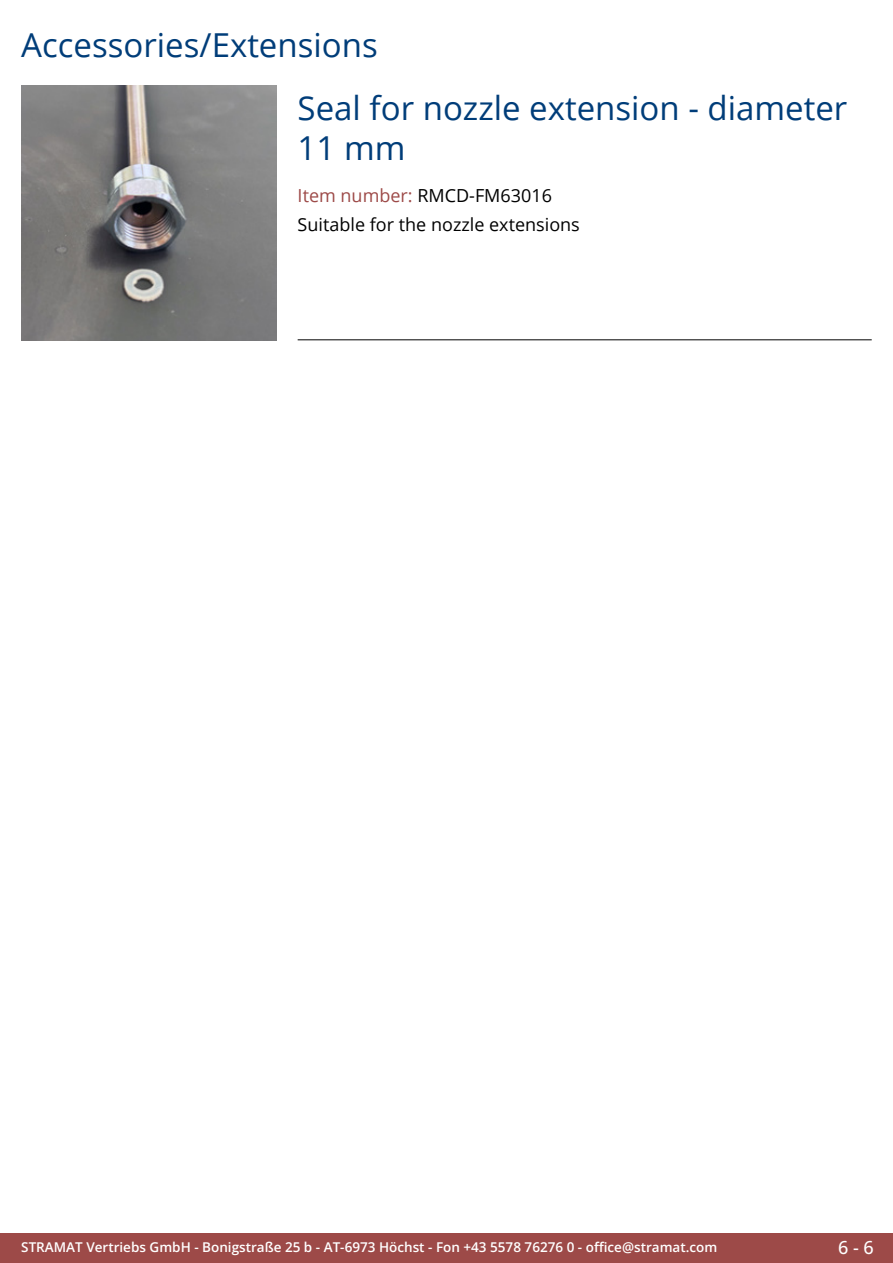
<style>
.page{position:relative;width:893px;height:1263px;background:#fff}
.page>*{position:absolute;margin:0;border:0;box-sizing:border-box;transform-origin:0 0}
.t1{font:33px/63.8px "Open Sans";color:#003d79}
.t2{font:18px "Open Sans";color:#000}
.t3{font:500 18px "Open Sans";color:#fff}
.t4{font:600 13.5px "Open Sans";color:#fff}
.s1{color:#9d4a48}
</style>
<div class="page">
<div style="left:0;top:1233px;width:893px;height:30px;background:#9d4a48"></div>
<hr style="left:298px;top:340px;width:574px;height:1px;background:#000">
<img style="left:21px;top:85px;width:255px;height:255px">
<h1 class="t1" style="left:298px;top:12px;width:551px;text-indent:-276px">Accessories/Extensions<br>Seal for nozzle extension - diameter</h1>
<h1 class="t1" style="left:298px;top:115px;width:109px">11 mm</h1>
<h2 class="t2" style="left:298px;top:183px;width:256px"><span class="s1">Item number:</span> RMCD-FM63016</h2>
<h2 class="t2" style="left:298px;top:212px;width:284px">Suitable for the nozzle extensions</h2>
<p class="t4" style="left:21px;top:1238px;width:698px">STRAMAT Vertriebs GmbH - Bonigstraße 25 b - AT-6973 Höchst - Fon +43 5578 76276 0 - office@stramat.com</p>
<h2 class="t3" style="left:838px;top:1234px;width:37px">6 - 6</h2>
</div>
